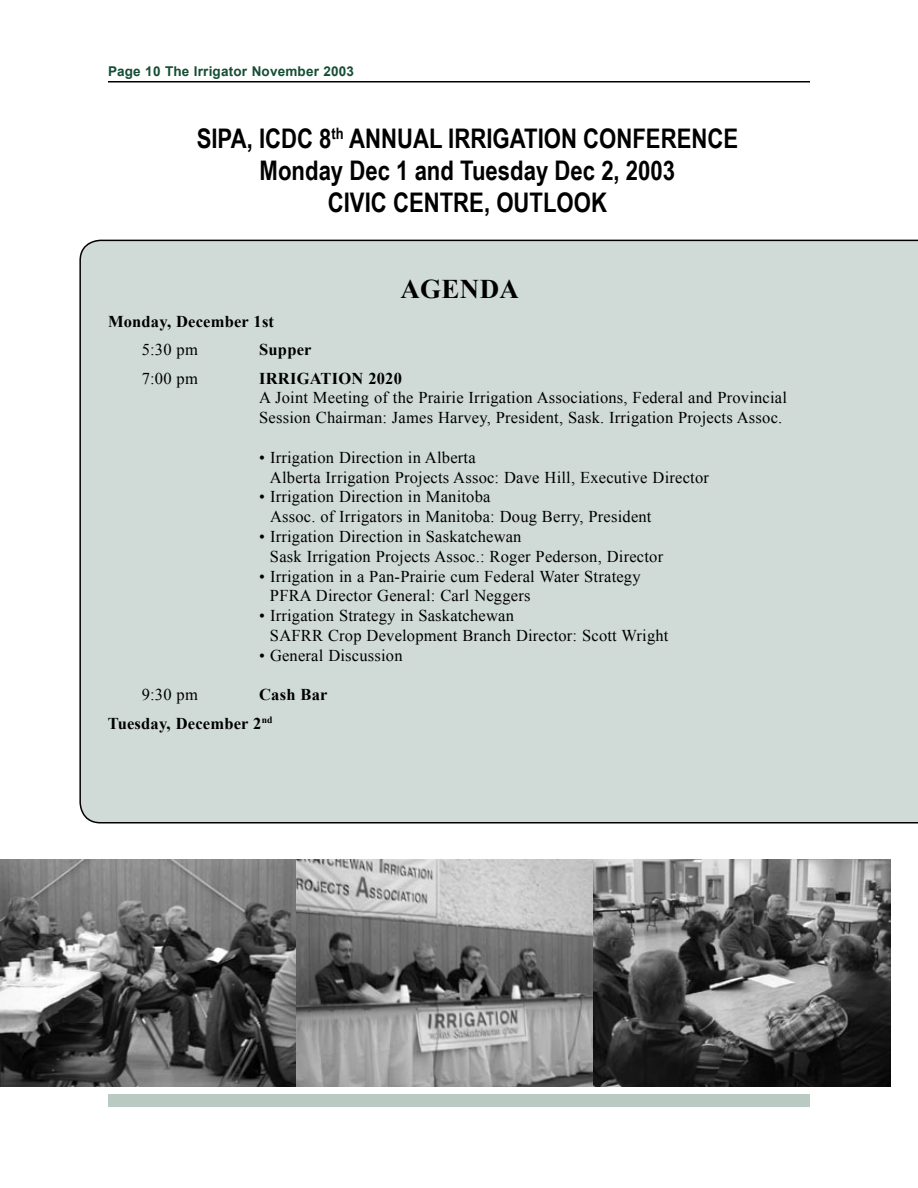
<style>
.page{position:relative;width:918px;height:1188px;background:#fff}
.page>*{position:absolute;margin:0;border:0;box-sizing:border-box;transform-origin:0 0}
.t1{font:700 27px/32.4px "Arial Narrow";color:#000;text-align:center}
.t2{font:700 27px "Times New Roman";letter-spacing:.015em;color:#000}
.t3{font:16.5px/19.8px "Times New Roman";letter-spacing:.01em;color:#000}
.t4{font:700 16.5px/28.5px "Times New Roman";letter-spacing:.01em;color:#000}
.t5{font:700 13.5px "Arial";letter-spacing:.015em;color:#154d35}
</style>
<div class="page">
<div style="left:108px;top:1094px;width:702px;height:13px;background:#b9cac2"></div>
<hr style="left:108px;top:81px;width:702px;height:1px;background:#000">
<div style="left:79px;top:239px;width:839px;height:584px;background:#d0dbd7"></div>
<img style="left:0;top:860px;width:891px;height:226px">
<p class="t5" style="left:108px;top:63px;width:248px">Page 10 The Irrigator November 2003</p>
<h1 class="t1" style="left:197px;top:121px;width:543px">SIPA, ICDC 8<sup>th</sup> ANNUAL IRRIGATION CONFERENCE<br>Monday Dec 1 and Tuesday Dec 2, 2003<br>CIVIC CENTRE, OUTLOOK</h1>
<h1 class="t2" style="left:400px;top:271px;width:120px">AGENDA</h1>
<p class="t4" style="left:108px;top:307px;width:168px">Monday, December 1st</p>
<p class="t3" style="left:142px;top:340px;width:58px">5:30 pm</p>
<p class="t4" style="left:259px;top:335px;width:54px">Supper</p>
<p class="t3" style="left:142px;top:368px;width:58px">7:00 pm</p>
<p class="t4" style="left:259px;top:364px;width:144px">IRRIGATION 2020</p>
<p class="t3" style="left:259px;top:388px;width:529px">A Joint Meeting of the Prairie Irrigation Associations, Federal and Provincial<br>Session Chairman: James Harvey, President, Sask. Irrigation Projects Assoc.</p>
<p class="t3" style="left:270px;top:447px;width:440px;text-indent:-11px">• Irrigation Direction in Alberta<br>Alberta Irrigation Projects Assoc: Dave Hill, Executive Director</p>
<p class="t3" style="left:270px;top:487px;width:383px;text-indent:-11px">• Irrigation Direction in Manitoba<br>Assoc. of Irrigators in Manitoba: Doug Berry, President</p>
<p class="t3" style="left:270px;top:526px;width:395px;text-indent:-11px">• Irrigation Direction in Saskatchewan<br>Sask Irrigation Projects Assoc.: Roger Pederson, Director</p>
<p class="t3" style="left:270px;top:566px;width:372px;text-indent:-11px">• Irrigation in a Pan-Prairie cum Federal Water Strategy<br>PFRA Director General: Carl Neggers</p>
<p class="t3" style="left:270px;top:606px;width:400px;text-indent:-11px">• Irrigation Strategy in Saskatchewan<br>SAFRR Crop Development Branch Director: Scott Wright</p>
<p class="t3" style="left:259px;top:645px;width:145px">• General Discussion</p>
<p class="t3" style="left:142px;top:685px;width:58px">9:30 pm</p>
<p class="t4" style="left:108px;top:680px;width:221px;text-indent:151px">Cash Bar<br>Tuesday, December 2<sup>nd</sup></p>
</div>
